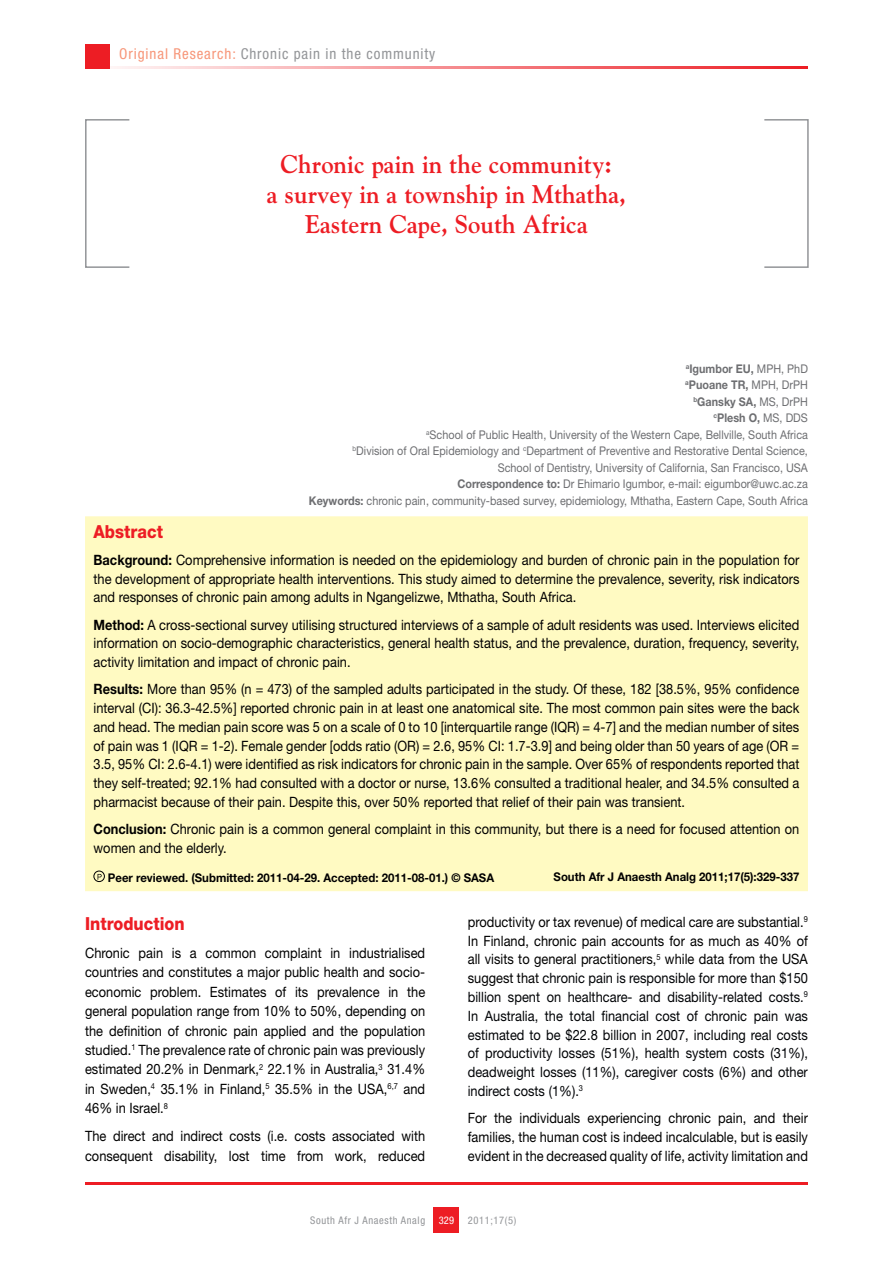
<style>
.page{position:relative;width:893px;height:1263px;background:#fff}
.page>*{position:absolute;margin:0;border:0;box-sizing:border-box;transform-origin:0 0}
.t1{font:700 25.5px/30px "Goudy";color:#ed1d24;text-align:center;scale:.96 1}
.t2{font:800 18px "Helvetica Neue LT Std";color:#ed1d24;scale:.9 1}
.t3{font:condensed 15px "Helvetica Neue LT Std";letter-spacing:.06em;color:#939598}
.t4{font:14.25px/18.8px "Helvetica Neue LT Std";color:#000;text-align:justify;scale:.9 1}
.t5{font:14.25px/18.8px "Helvetica Neue LT Std";color:#000306;text-align:justify;scale:.9 1}
.t6{font:12px/16.5px "Helvetica Neue LT Std";color:#6d6e71;text-align:right;scale:.9 1}
.t7{font:700 12px "Helvetica Neue LT Std";color:#000;scale:.95 1}
.t8{font:condensed 10.5px "Helvetica Neue LT Std";letter-spacing:.06em;color:#939598}
.t9{font:condensed 10.5px "Helvetica Neue LT Std";color:#fff}
.s1{color:#f79679}
.s2{font-weight:700}
.s3{color:#000}
</style>
<div class="page">
<hr style="left:85px;top:66px;width:723px;height:2px;background:#ed1d24">
<div style="left:85px;top:44px;width:24px;height:24px;background:#ed1d24"></div>
<div style="left:434px;top:1208px;width:25px;height:25px;background:#ed1d24"></div>
<hr style="left:85px;top:1182px;width:723px;height:2px;background:#ed1d24">
<div style="left:764px;top:119px;width:45px;height:149px;border:2px solid #939598"></div>
<div style="left:85px;top:119px;width:45px;height:149px;border:2px solid #939598"></div>
<div style="left:85px;top:516px;width:723px;height:375px;background:#fffac2"></div>
<div style="left:94px;top:871px;width:11px;height:11px;border:1px solid #000;border-radius:50%"></div>
<svg style="left:98px;top:874px;width:4px;height:6px"></svg>
<p class="t3" style="left:119px;top:45px;width:318px"><span class="s1">Original Research:</span> Chronic pain in the community</p>
<h1 class="t1" style="left:267px;top:149px;width:376px">Chronic pain in the community:<br>a survey in a township in Mthatha,<br>Eastern Cape, South Africa</h1>
<p class="t6" style="left:309px;top:360px;width:556px"><sup>a</sup><span class="s2">Igumbor EU,</span> MPH, PhD<br><sup>a</sup><span class="s2">Puoane TR,</span> MPH, DrPH<br><sup>b</sup><span class="s2">Gansky SA,</span> MS, DrPH<br><sup>c</sup><span class="s2">Plesh O,</span> MS, DDS<br><sup>a</sup>School of Public Health, University of the Western Cape, Bellville, South Africa<br><sup>b</sup>Division of Oral Epidemiology and <sup>c</sup>Department of Preventive and Restorative Dental Science,<br>School of Dentistry, University of California, San Francisco, USA<br><span class="s2">Correspondence to:</span> Dr Ehimario Igumbor, e-mail: eigumbor@uwc.ac.za<br><span class="s2">Keywords:</span> chronic pain, community-based survey, epidemiology, Mthatha, Eastern Cape, South Africa</p>
<p class="t2" style="left:94px;top:520px;width:79px">Abstract</p>
<p class="t4" style="left:94px;top:550px;width:786px"><span class="s2">Background:</span> Comprehensive information is needed on the epidemiology and burden of chronic pain in the population for the development of appropriate health interventions. This study aimed to determine the prevalence, severity, risk indicators and responses of chronic pain among adults in Ngangelizwe, Mthatha, South Africa.</p>
<p class="t4" style="left:94px;top:615px;width:786px"><span class="s2">Method:</span> A cross-sectional survey utilising structured interviews of a sample of adult residents was used. Interviews elicited information on socio-demographic characteristics, general health status, and the prevalence, duration, frequency, severity, activity limitation and impact of chronic pain.</p>
<p class="t4" style="left:94px;top:680px;width:786px"><span class="s2">Results:</span> More than 95% (n = 473) of the sampled adults participated in the study. Of these, 182 [38.5%, 95% confidence interval (CI): 36.3-42.5%] reported chronic pain in at least one anatomical site. The most common pain sites were the back and head. The median pain score was 5 on a scale of 0 to 10 [interquartile range (IQR) = 4-7] and the median number of sites of pain was 1 (IQR = 1-2). Female gender [odds ratio (OR) = 2.6, 95% CI: 1.7-3.9] and being older than 50 years of age (OR = 3.5, 95% CI: 2.6-4.1) were identified as risk indicators for chronic pain in the sample. Over 65% of respondents reported that they self-treated; 92.1% had consulted with a doctor or nurse, 13.6% consulted a traditional healer, and 34.5% consulted a pharmacist because of their pain. Despite this, over 50% reported that relief of their pain was transient.</p>
<p class="t4" style="left:94px;top:819px;width:786px"><span class="s2">Conclusion:</span> Chronic pain is a common general complaint in this community, but there is a need for focused attention on women and the elderly.</p>
<p class="t7" style="left:108px;top:870px;width:408px">Peer reviewed. (Submitted: 2011-04-29. Accepted: 2011-08-01.) © SASA</p>
<p class="t7" style="left:554px;top:869px;width:260px">South Afr J Anaesth Analg 2011;17(5):329-337</p>
<p class="t2" style="left:85px;top:912px;width:112px">Introduction</p>
<p class="t4" style="left:85px;top:942px;width:379px;line-height:19.5px">Chronic pain is a common complaint in industrialised countries and constitutes a major public health and socio&shy;economic problem. Estimates of its prevalence in the general population range from 10% to 50%, depending on the definition of chronic pain applied and the population studied.<sup>1</sup> The prevalence rate of chronic pain was previously estimated 20.2% in Denmark,<sup>2</sup> 22.1% in Australia,<sup>3</sup> 31.4% in Sweden,<sup>4</sup> 35.1% in Finland,<sup>5</sup> 35.5% in the USA,<sup>6,7</sup> and 46% in Israel.<sup>8</sup></p>
<p class="t4" style="left:85px;top:1126px;width:379px;line-height:19.5px">The direct and indirect costs (i.e. costs associated with consequent disability, lost time from work, reduced</p>
<p class="t5" style="left:468px;top:912px;width:380px"><span class="s3">productivity or tax revenue) of medical care are substantial.</span><sup>9<br></sup><span class="s3">In Finland, chronic pain accounts for as much as 40% of all visits to general practitioners,</span><sup>5</sup> <span class="s3">while data from the USA suggest that</span> chronic pain is responsible for more than $150 billion spent on healthcare- and disability-related costs.<sup>9<br></sup>In Australia, the total financial cost of chronic pain was estimated to be $22.8 billion in 2007, including real costs of productivity losses (51%), health system costs (31%), deadweight losses (11%), caregiver costs (6%) and other indirect costs (1%).<sup>3</sup></p>
<p class="t4" style="left:468px;top:1109px;width:380px">For the individuals experiencing chronic pain, and their families, the human cost is indeed incalculable, but is easily evident in the decreased quality of life, activity limitation and</p>
<p class="t8" style="left:310px;top:1214px;width:117px">South Afr J Anaesth Analg</p>
<p class="t9" style="left:439px;top:1214px;width:17px">329</p>
<p class="t8" style="left:468px;top:1214px;width:50px">2011;17(5)</p>
</div>
